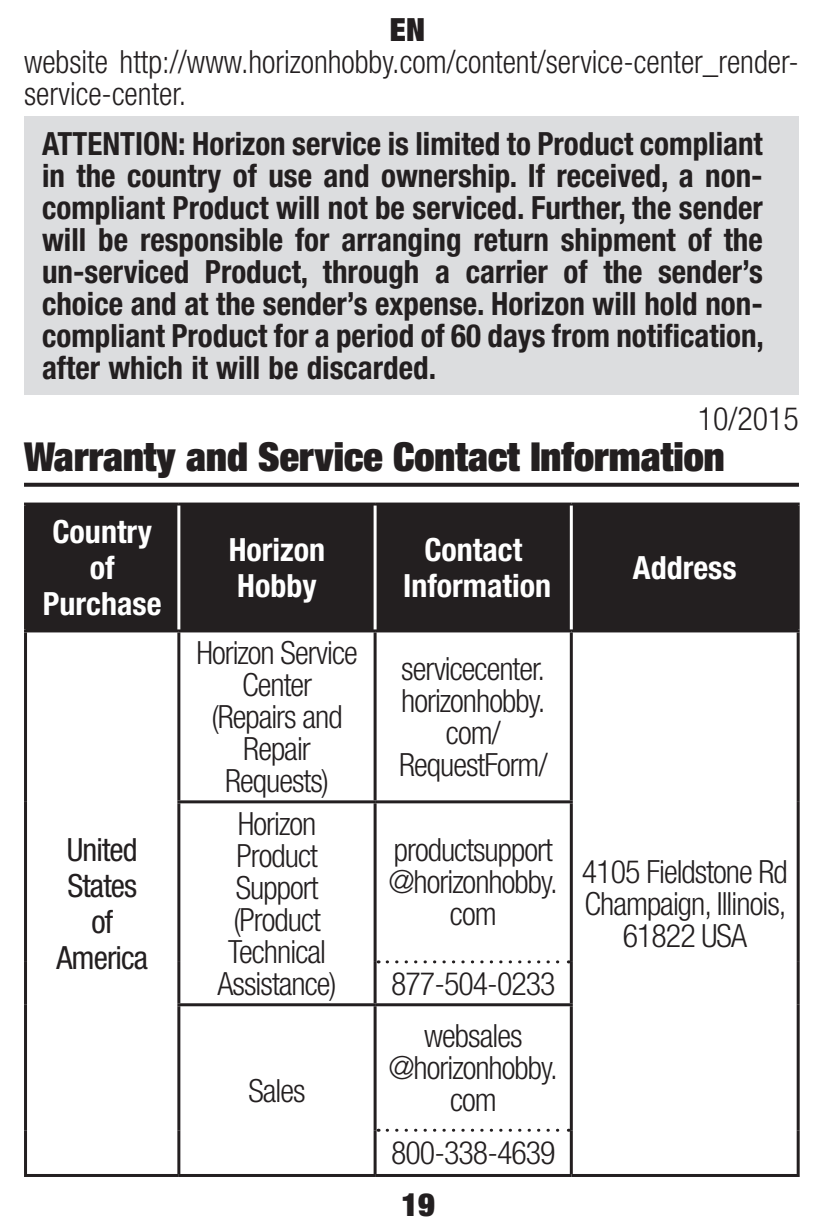
<style>
.page{position:relative;width:823px;height:1225px;background:#fff}
.page>*{position:absolute;margin:0;border:0;box-sizing:border-box;transform-origin:0 0}
.t1{font:900 condensed 40px "Helvetica Neue LT Std";color:#231f20}
.t2{font:700 condensed 32px/32px "Helvetica Neue LT Std";color:#231f20;text-align:justify}
.t3{font:300 condensed 32px/32px "Helvetica Neue LT Std";letter-spacing:-.03em;color:#231f20;text-align:center}
.t4{font:300 condensed 32px/32px "Helvetica Neue LT Std";color:#231f20}
.t5{font:700 condensed 32px/36px "Helvetica Neue LT Std";color:#fff;text-align:center}
.t6{font:condensed 32px/36px "Helvetica Neue LT Std";letter-spacing:-.03em;color:#231f20;text-align:center}
.t7{font:900 condensed 32px "Helvetica Neue LT Std";color:#231f20}
</style>
<div class="page">
<div style="left:24px;top:117px;width:774px;height:278px;background:#dcdddf"></div>
<svg style="left:24px;top:483px;width:774px;height:4px;background:#2f2c2d"></svg>
<div style="left:27px;top:505px;width:769px;height:124px;background:#231f20"></div>
<hr style="left:24px;top:502px;width:155px;height:3px;background:#231f20">
<hr style="left:24px;top:505px;width:3px;height:124px;background:#231f20">
<hr style="left:179px;top:502px;width:196px;height:3px;background:#231f20">
<hr style="left:375px;top:502px;width:196px;height:3px;background:#231f20">
<hr style="left:571px;top:502px;width:228px;height:3px;background:#231f20">
<hr style="left:796px;top:505px;width:3px;height:124px;background:#231f20">
<hr style="left:24px;top:629px;width:155px;height:3px;background:#231f20">
<hr style="left:24px;top:632px;width:3px;height:170px;background:#231f20">
<hr style="left:24px;top:802px;width:3px;height:160px;background:#231f20">
<hr style="left:24px;top:962px;width:3px;height:42px;background:#231f20">
<hr style="left:24px;top:1004px;width:3px;height:126px;background:#231f20">
<hr style="left:24px;top:1130px;width:3px;height:44px;background:#231f20">
<hr style="left:24px;top:1174px;width:155px;height:3px;background:#231f20">
<hr style="left:179px;top:629px;width:196px;height:3px;background:#231f20">
<hr style="left:177px;top:632px;width:3px;height:168px;background:#231f20">
<hr style="left:375px;top:629px;width:196px;height:3px;background:#231f20">
<hr style="left:373px;top:632px;width:3px;height:168px;background:#231f20">
<hr style="left:571px;top:629px;width:228px;height:3px;background:#231f20">
<hr style="left:569px;top:632px;width:3px;height:168px;background:#231f20">
<hr style="left:796px;top:632px;width:3px;height:170px;background:#231f20">
<hr style="left:796px;top:802px;width:3px;height:160px;background:#231f20">
<hr style="left:796px;top:962px;width:3px;height:42px;background:#231f20">
<hr style="left:796px;top:1004px;width:3px;height:126px;background:#231f20">
<hr style="left:796px;top:1130px;width:3px;height:44px;background:#231f20">
<hr style="left:571px;top:1174px;width:228px;height:3px;background:#231f20">
<hr style="left:177px;top:800px;width:198px;height:3px;background:#231f20">
<hr style="left:177px;top:803px;width:3px;height:159px;background:#231f20">
<hr style="left:177px;top:962px;width:3px;height:41px;background:#231f20">
<hr style="left:375px;top:800px;width:197px;height:3px;background:#231f20">
<hr style="left:373px;top:803px;width:3px;height:159px;background:#231f20">
<hr style="left:569px;top:803px;width:3px;height:159px;background:#231f20">
<svg style="left:387px;top:960px;width:182px;height:3px"></svg>
<hr style="left:373px;top:962px;width:3px;height:41px;background:#231f20">
<hr style="left:569px;top:962px;width:3px;height:41px;background:#231f20">
<hr style="left:177px;top:1003px;width:198px;height:3px;background:#231f20">
<hr style="left:177px;top:1006px;width:3px;height:124px;background:#231f20">
<hr style="left:177px;top:1130px;width:3px;height:44px;background:#231f20">
<hr style="left:179px;top:1174px;width:196px;height:3px;background:#231f20">
<hr style="left:375px;top:1003px;width:197px;height:3px;background:#231f20">
<hr style="left:373px;top:1006px;width:3px;height:124px;background:#231f20">
<hr style="left:569px;top:1006px;width:3px;height:124px;background:#231f20">
<hr style="left:373px;top:1130px;width:3px;height:44px;background:#231f20">
<hr style="left:569px;top:1130px;width:3px;height:44px;background:#231f20">
<hr style="left:375px;top:1174px;width:196px;height:3px;background:#231f20">
<svg style="left:387px;top:1128px;width:182px;height:3px"></svg>
<hr style="left:177px;top:505px;width:3px;height:124px;background:#fff">
<hr style="left:373px;top:505px;width:3px;height:124px;background:#fff">
<hr style="left:569px;top:505px;width:3px;height:124px;background:#fff">
<p class="t7" style="left:390px;top:9px;width:36px">EN</p>
<p class="t4" style="left:24px;top:45px;width:776px">website http://www.horizonhobby.com/content/service-center_render&shy;service-center.</p>
<p class="t2" style="left:42px;top:127px;width:723px">ATTENTION: Horizon service is limited to Product compliant in the country of use and ownership. If received, a non&shy;compliant Product will not be serviced. Further, the sender will be responsible for arranging return shipment of the un-serviced Product, through a carrier of the sender’s choice and at the sender’s expense. Horizon will hold non&shy;compliant Product for a period of 60 days from notification, after which it will be discarded.</p>
<p class="t3" style="left:697px;top:402px;width:103px">10/2015</p>
<p class="t1" style="left:24px;top:431px;width:701px">Warranty and Service Contact Information</p>
<p class="t5" style="left:43px;top:513px;width:120px">Country of<br>Purchase</p>
<p class="t6" style="left:56px;top:831px;width:93px">United<br>States of<br>America</p>
<p class="t5" style="left:228px;top:531px;width:98px;text-align:left">Horizon<br>Hobby</p>
<p class="t5" style="left:403px;top:531px;width:149px">Contact<br>Information</p>
<p class="t3" style="left:196px;top:636px;width:163px">Horizon Service<br>Center (Repairs and<br>Repair<br>Requests)</p>
<p class="t3" style="left:217px;top:807px;width:120px">Horizon<br>Product<br>Support (Product<br>Technical<br>Assistance)</p>
<p class="t3" style="left:248px;top:1074px;width:59px">Sales</p>
<p class="t3" style="left:399px;top:652px;width:150px">servicecenter. horizonhobby. com/<br>RequestForm/</p>
<p class="t3" style="left:388px;top:833px;width:170px">productsupport @horizonhobby. com</p>
<p class="t3" style="left:391px;top:967px;width:166px">877-504-0233</p>
<p class="t3" style="left:388px;top:1019px;width:170px">websales @horizonhobby. com</p>
<p class="t3" style="left:391px;top:1136px;width:166px">800-338-4639</p>
<p class="t7" style="left:401px;top:1183px;width:35px">19</p>
<p class="t5" style="left:632px;top:549px;width:105px">Address</p>
<p class="t3" style="left:581px;top:855px;width:207px">4105 Fieldstone Rd<br>Champaign, Illinois,<br>61822 USA</p>
</div>
